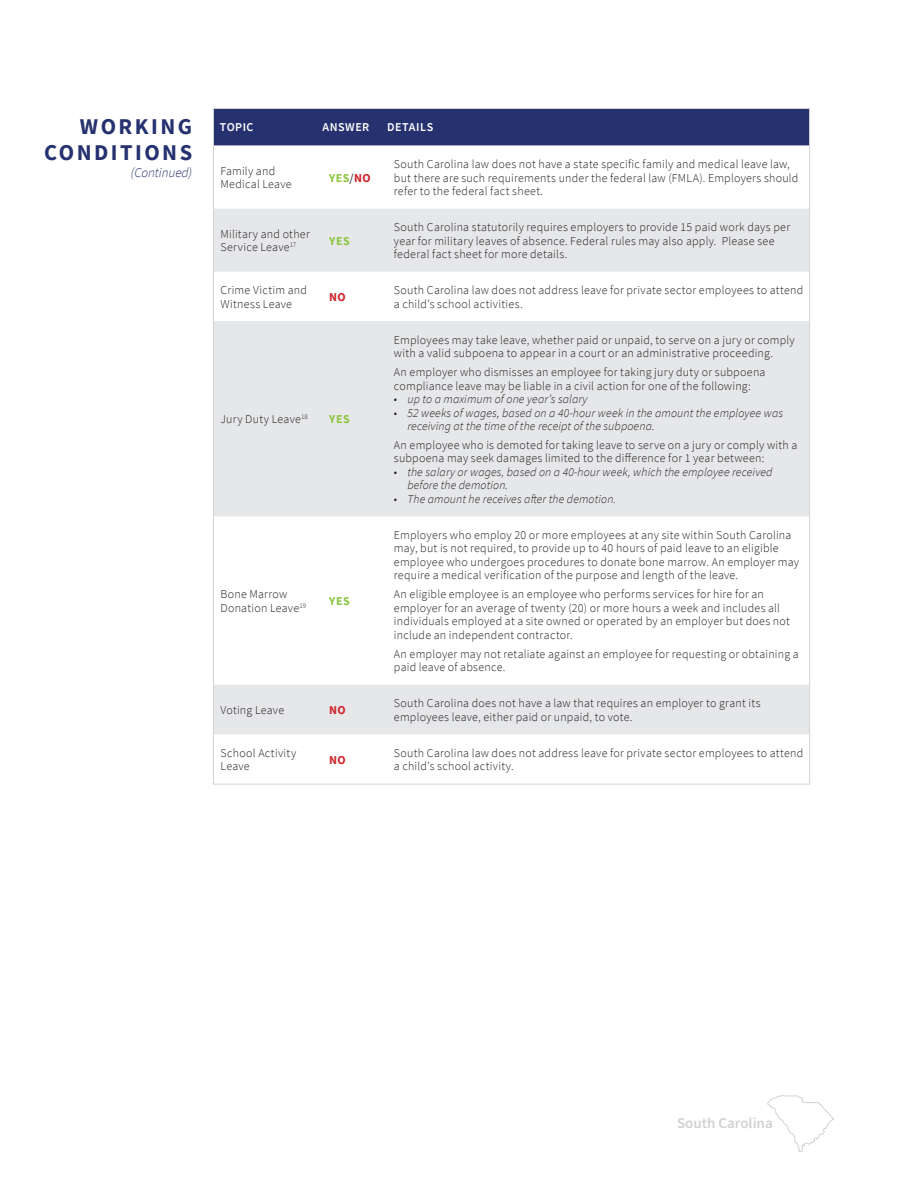
<style>
.page{position:relative;width:918px;height:1188px;background:#fff}
.page>*{position:absolute;margin:0;border:0;box-sizing:border-box;transform-origin:0 0}
.t1{font:700 22.5px/25.5px "Source Sans Pro";letter-spacing:.11em;color:#26316f;text-align:right}
.t2{font:600 15px "Source Sans Pro";color:#d1d2d4}
.t3{font:italic 300 13.5px "Source Sans Pro";letter-spacing:-.01em;color:#26316f}
.Row_Categories{font:300 12px/13.5px "Source Sans Pro";letter-spacing:.02em;color:#231f20}
.t4{font:italic 300 12px/13.5px "Source Sans Pro";letter-spacing:.01em;color:#231f20}
.Column_Headers{font:600 12px "Source Sans Pro";letter-spacing:.045em;color:#fff}
.Row_Categories_YES{font:700 12px "Source Sans Pro";letter-spacing:.045em;color:#8cc641}
.Row_Categories-2{font:700 12px "Source Sans Pro";color:#8cc641}
.Row_Categories-3{font:700 12px "Source Sans Pro";color:#d1232a}
.s1{font-weight:400;color:#231f20}
.s2{color:#d1232a}
</style>
<div class="page">
<svg style="left:767px;top:1095px;width:68px;height:58px"></svg>
<div style="left:215px;top:110px;width:593px;height:36px;background:#26316f"></div>
<svg style="left:215px;top:209px;width:593px;height:525px;fill:#e6e7e9"></svg>
<p class="t1" style="left:44px;top:114px;width:150px">WORKING<br>CONDITIONS</p>
<p class="t3" style="left:131px;top:164px;width:63px">(Continued)</p>
<p class="Column_Headers" style="left:220px;top:119px;width:35px">TOPIC</p>
<p class="Column_Headers" style="left:322px;top:119px;width:48px">ANSWER</p>
<p class="Column_Headers" style="left:387px;top:119px;width:48px">DETAILS</p>
<p class="Row_Categories" style="left:221px;top:164px;width:73px">Family and<br>Medical Leave</p>
<p class="Row_Categories-2" style="left:329px;top:170px;width:43px">YES<span class="s1">/</span><span class="s2">NO</span></p>
<p class="Row_Categories" style="left:394px;top:157px;width:406px">South Carolina law does not have a state specific family and medical leave law, but there are such requirements under the federal law (FMLA). Employers should refer to the federal fact sheet.</p>
<p class="Row_Categories" style="left:221px;top:227px;width:91px">Military and other<br>Service Leave<sup>17</sup></p>
<p class="Row_Categories_YES" style="left:329px;top:233px;width:22px">YES</p>
<p class="Row_Categories" style="left:394px;top:220px;width:398px">South Carolina statutorily requires employers to provide 15 paid work days per year for military leaves of absence. Federal rules may also apply. Please see federal fact sheet for more details.</p>
<p class="Row_Categories" style="left:221px;top:283px;width:88px">Crime Victim and<br>Witness Leave</p>
<p class="Row_Categories-3" style="left:329px;top:289px;width:18px">NO</p>
<p class="Row_Categories" style="left:394px;top:283px;width:411px">South Carolina law does not address leave for private sector employees to attend a child’s school activities.</p>
<p class="Row_Categories" style="left:221px;top:413px;width:89px">Jury Duty Leave<sup>18</sup></p>
<p class="Row_Categories_YES" style="left:329px;top:411px;width:22px">YES</p>
<p class="Row_Categories" style="left:221px;top:588px;width:87px">Bone Marrow<br>Donation Leave<sup>19</sup></p>
<p class="Row_Categories_YES" style="left:329px;top:593px;width:22px">YES</p>
<p class="Row_Categories" style="left:394px;top:333px;width:402px">Employees may take leave, whether paid or unpaid, to serve on a jury or comply with a valid subpoena to appear in a court or an administrative proceeding.</p>
<p class="Row_Categories" style="left:394px;top:365px;width:373px">An employer who dismisses an employee for taking jury duty or subpoena compliance leave may be liable in a civil action for one of the following:</p>
<p class="t4" style="left:394px;top:392px;width:195px">• up to a maximum of one year’s salary</p>
<p class="t4" style="left:407px;top:406px;width:377px;text-indent:-14px">• 52 weeks of wages, based on a 40-hour week in the amount the employee was receiving at the time of the receipt of the subpoena.</p>
<p class="Row_Categories" style="left:394px;top:438px;width:405px">An employee who is demoted for taking leave to serve on a jury or comply with a subpoena may seek damages limited to the difference for 1 year between:</p>
<p class="t4" style="left:407px;top:465px;width:367px;text-indent:-14px">• the salary or wages, based on a 40-hour week, which the employee received before the demotion.</p>
<p class="t4" style="left:394px;top:492px;width:224px">• The amount he receives after the demotion.</p>
<p class="Row_Categories" style="left:394px;top:528px;width:407px">Employers who employ 20 or more employees at any site within South Carolina may, but is not required, to provide up to 40 hours of paid leave to an eligible employee who undergoes procedures to donate bone marrow. An employer may require a medical verification of the purpose and length of the leave.</p>
<p class="Row_Categories" style="left:394px;top:588px;width:397px">An eligible employee is an employee who performs services for hire for an employer for an average of twenty (20) or more hours a week and includes all individuals employed at a site owned or operated by an employer but does not include an independent contractor.</p>
<p class="Row_Categories" style="left:394px;top:647px;width:406px">An employer may not retaliate against an employee for requesting or obtaining a paid leave of absence.</p>
<p class="Row_Categories" style="left:221px;top:703px;width:65px">Voting Leave</p>
<p class="Row_Categories-3" style="left:329px;top:702px;width:18px">NO</p>
<p class="Row_Categories" style="left:394px;top:697px;width:368px">South Carolina does not have a law that requires an employer to grant its employees leave, either paid or unpaid, to vote.</p>
<p class="Row_Categories" style="left:221px;top:746px;width:77px">School Activity<br>Leave</p>
<p class="Row_Categories-3" style="left:329px;top:751px;width:18px">NO</p>
<p class="Row_Categories" style="left:394px;top:746px;width:411px">South Carolina law does not address leave for private sector employees to attend a child’s school activity.</p>
<p class="t2" style="left:677px;top:1113px;width:97px">South Carolina</p>
</div>
